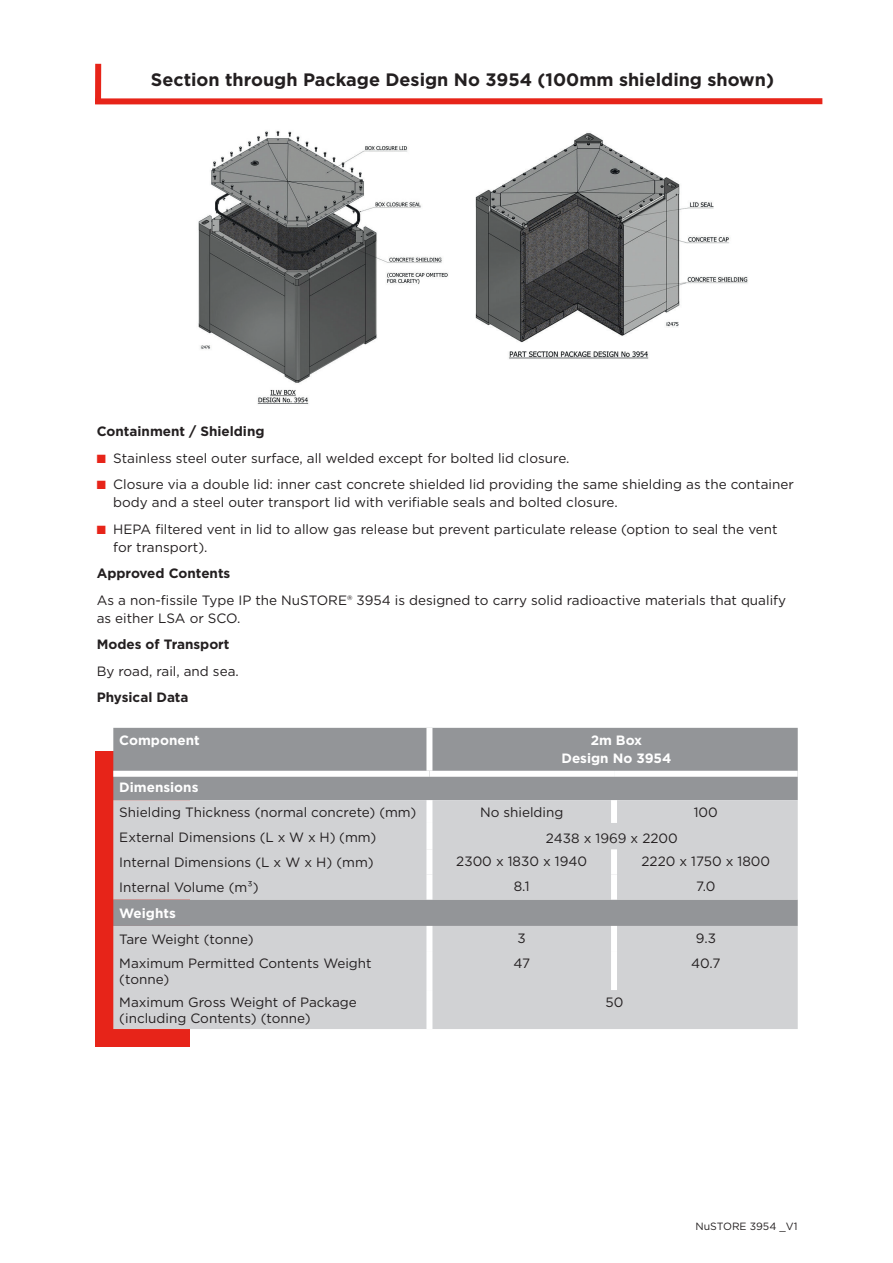
<style>
.page{position:relative;width:893px;height:1263px;background:#fff}
.page>*{position:absolute;margin:0;border:0;box-sizing:border-box;transform-origin:0 0}
.t1{font:700 18px "Gotham";color:#231f20}
.t2{font:13.5px/18px "Gotham";color:#231f20}
.t3{font:700 13.5px "Gotham";color:#231f20}
.t4{font:700 13.5px "Gotham";color:#fff}
.t5{font:10.5px "Gotham";color:#231f20}
.s1{color:#e72419}
</style>
<div class="page">
<div style="left:95px;top:751px;width:95px;height:296px;background:#e72419"></div>
<div style="left:113px;top:728px;width:685px;height:72px;background:#939598"></div>
<svg style="left:113px;top:800px;width:685px;height:229px;background:#c9cacd"></svg>
<div style="left:426px;top:728px;width:6px;height:43px;background:#fff"></div>
<div style="left:426px;top:800px;width:6px;height:23px;background:#fff"></div>
<div style="left:611px;top:800px;width:6px;height:23px;background:#fff"></div>
<div style="left:426px;top:823px;width:6px;height:26px;background:#fff"></div>
<div style="left:426px;top:849px;width:6px;height:25px;background:#fff"></div>
<div style="left:426px;top:874px;width:6px;height:25px;background:#fff"></div>
<div style="left:426px;top:926px;width:6px;height:25px;background:#fff"></div>
<div style="left:426px;top:951px;width:6px;height:39px;background:#fff"></div>
<div style="left:426px;top:990px;width:6px;height:39px;background:#fff"></div>
<div style="left:611px;top:926px;width:6px;height:25px;background:#fff"></div>
<div style="left:611px;top:951px;width:6px;height:39px;background:#fff"></div>
<div style="left:113px;top:771px;width:316px;height:6px;background:#fff"></div>
<div style="left:429px;top:771px;width:185px;height:6px;background:#fff"></div>
<div style="left:614px;top:771px;width:184px;height:6px;background:#fff"></div>
<div style="left:611px;top:849px;width:6px;height:25px;background:#fff"></div>
<div style="left:611px;top:874px;width:6px;height:25px;background:#fff"></div>
<div style="left:95px;top:64px;width:6px;height:40px;background:#e72419"></div>
<div style="left:95px;top:98px;width:727px;height:6px;background:#e72419"></div>
<img style="left:198px;top:131px;width:250px;height:273px">
<img style="left:475px;top:133px;width:273px;height:226px">
<p class="t1" style="left:151px;top:68px;width:625px">Section through Package Design No 3954 (100mm shielding shown)</p>
<p class="t3" style="left:97px;top:422px;width:169px">Containment / Shielding</p>
<p class="t2" style="left:97px;top:448px;width:474px"><span class="s1">■</span> Stainless steel outer surface, all welded except for bolted lid closure.</p>
<p class="t2" style="left:113px;top:475px;width:682px;text-indent:-16px"><span class="s1">■</span> Closure via a double lid: inner cast concrete shielded lid providing the same shielding as the container body and a steel outer transport lid with verifiable seals and bolted closure.</p>
<p class="t2" style="left:113px;top:519px;width:666px;text-indent:-16px"><span class="s1">■</span> HEPA filtered vent in lid to allow gas release but prevent particulate release (option to seal the vent for transport).</p>
<p class="t3" style="left:97px;top:564px;width:135px">Approved Contents</p>
<p class="t2" style="left:97px;top:590px;width:691px">As a non-fissile Type IP the NuSTORE® 3954 is designed to carry solid radioactive materials that qualify as either LSA or SCO.</p>
<p class="t3" style="left:97px;top:635px;width:134px">Modes of Transport</p>
<p class="t2" style="left:97px;top:661px;width:144px">By road, rail, and sea.</p>
<p class="t3" style="left:97px;top:688px;width:93px">Physical Data</p>
<p class="t4" style="left:119px;top:731px;width:82px">Component</p>
<p class="t4" style="left:119px;top:779px;width:81px">Dimensions</p>
<p class="t2" style="left:119px;top:803px;width:299px">Shielding Thickness (normal concrete) (mm)</p>
<p class="t2" style="left:480px;top:803px;width:85px">No shielding</p>
<p class="t2" style="left:694px;top:803px;width:26px">100</p>
<p class="t2" style="left:119px;top:827px;width:258px">External Dimensions (L x W x H) (mm)</p>
<p class="t2" style="left:119px;top:853px;width:256px">Internal Dimensions (L x W x H) (mm)</p>
<p class="t2" style="left:456px;top:852px;width:132px">2300 x 1830 x 1940</p>
<p class="t2" style="left:641px;top:852px;width:130px">2220 x 1750 x 1800</p>
<p class="t2" style="left:119px;top:878px;width:141px">Internal Volume (m³)</p>
<p class="t2" style="left:514px;top:877px;width:17px">8.1</p>
<p class="t2" style="left:696px;top:877px;width:21px">7.0</p>
<p class="t4" style="left:119px;top:904px;width:58px">Weights</p>
<p class="t2" style="left:119px;top:930px;width:136px">Tare Weight (tonne)</p>
<p class="t2" style="left:518px;top:929px;width:10px">3</p>
<p class="t2" style="left:696px;top:929px;width:22px">9.3</p>
<p class="t2" style="left:119px;top:955px;width:254px;line-height:16.2px">Maximum Permitted Contents Weight (tonne)</p>
<p class="t2" style="left:513px;top:954px;width:18px">47</p>
<p class="t2" style="left:691px;top:954px;width:31px">40.7</p>
<p class="t2" style="left:119px;top:994px;width:239px;line-height:16.2px">Maximum Gross Weight of Package (including Contents) (tonne)</p>
<p class="t4" style="left:591px;top:731px;width:53px">2m Box</p>
<p class="t4" style="left:561px;top:749px;width:111px">Design No 3954</p>
<p class="t2" style="left:546px;top:829px;width:134px">2438 x 1969 x 2200</p>
<p class="t2" style="left:605px;top:993px;width:19px">50</p>
<p class="t5" style="left:695px;top:1220px;width:104px">NuSTORE 3954 _V1</p>
</div>
